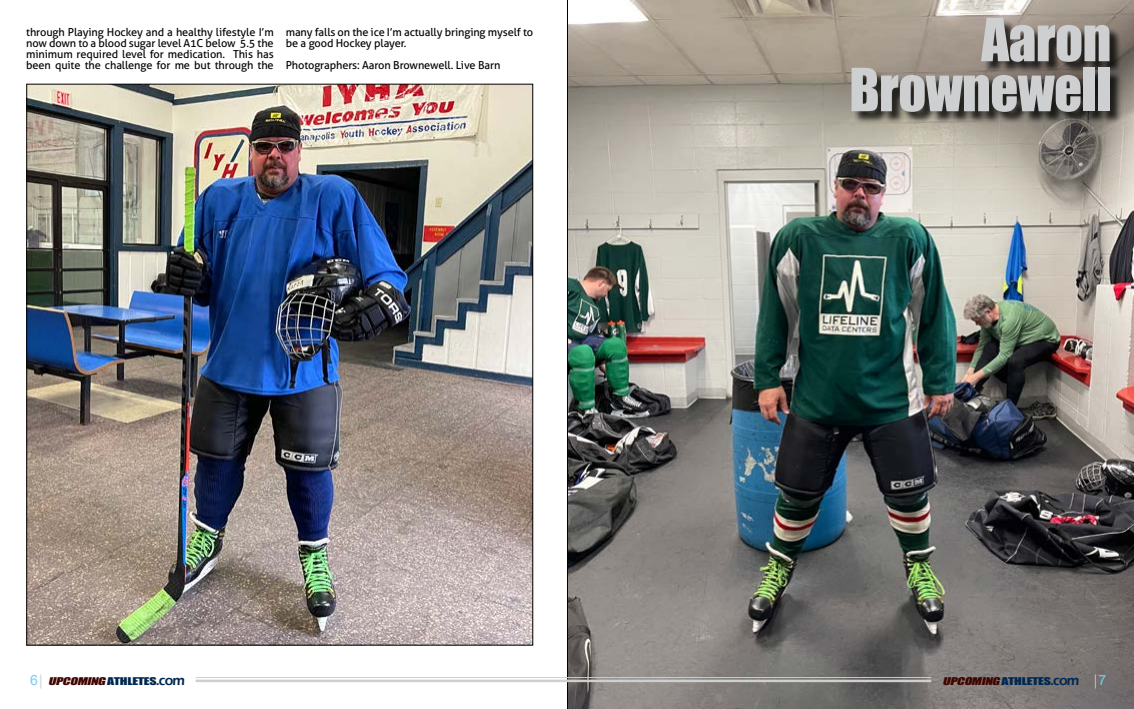
<style>
.page{position:relative;width:1134px;height:709px;background:#fff}
.page>*{position:absolute;margin:0;border:0;box-sizing:border-box;transform-origin:0 0}
.t1{font:55px/50px "Impact";letter-spacing:-.01em;color:#cdcfd0;text-align:right}
.t2{font:11px/11px "Aller";letter-spacing:-.01em;color:#000;text-align:justify}
.t3{font:italic 9.8px "Impact";color:#3f0600;scale:1.43 1}
.s1{font-family:"Arial";font-style:normal;font-size:14px;color:#6dcff6}
.s2{font-family:"Minion Pro";font-style:normal;font-size:14px;color:#cdcfd0}
.s3{font-style:normal;color:#002850}
.s4{font-family:"Eras ITC";font-weight:600;font-style:normal;font-size:14px;color:#002850}
</style>
<div class="page">
<img style="left:567px;top:0;width:567px;height:709px">
<div style="left:853px;top:21px;width:269px;height:103px;background:#000;opacity:.75"></div>
<hr style="left:196px;top:677px;width:372px;height:1px;background:#cdcfd0">
<hr style="left:196px;top:679px;width:372px;height:3px;background:#cdcfd0">
<hr style="left:567px;top:677px;width:364px;height:1px;background:#cdcfd0">
<hr style="left:567px;top:679px;width:364px;height:3px;background:#cdcfd0">
<img style="left:28px;top:86px;width:503px;height:557px">
<p class="t2" style="left:26px;top:26px;width:249px">through Playing Hockey and a healthy lifestyle I’m now down to a blood sugar level A1C below 5.5 the minimum required level for medication. This has been quite the challenge for me but through the</p>
<p class="t2" style="left:286px;top:26px;width:249px">many falls on the ice I’m actually bringing myself to be a good Hockey player.</p>
<p class="t2" style="left:286px;top:59px;width:216px">Photographers: Aaron Brownewell. Live Barn</p>
<h1 class="t1" style="left:849px;top:13px;width:264px">Aaron<br>Brownewell</h1>
<p class="t3" style="left:30px;top:673px;width:110px"><span class="s1">6</span> <span class="s2">|</span> UPCOMING <span class="s3">ATHLETES</span><span class="s4">.com</span></p>
<p class="t3" style="left:943px;top:673px;width:116px">UPCOMING <span class="s3">ATHLETES</span><span class="s4">.com</span> <span class="s2">|</span> <span class="s1">7</span></p>
</div>
